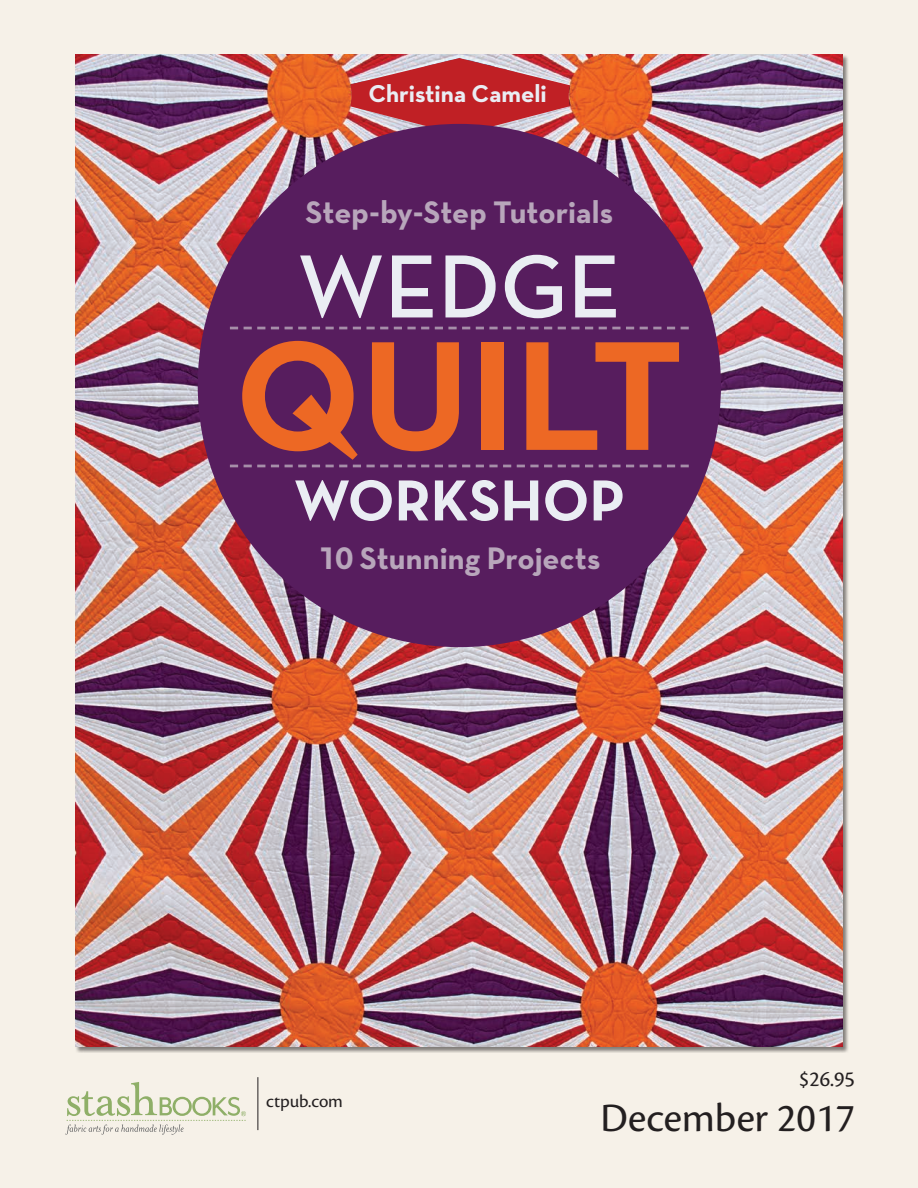
<style>
.page{position:relative;width:918px;height:1188px;background:#f6f1e8}
.page>*{position:absolute;margin:0;border:0;box-sizing:border-box;transform-origin:0 0}
.t1{font:700 158.25px "Neutraface Text";color:#ed6824}
.t2{font:600 91.2px "Neutraface Text";color:#eaedf3}
.t3{font:700 58.8px "Neutraface Text";color:#eaedf3}
.t4{font:42px "Cronos Pro";color:#231f20}
.t5{font:700 31.8px "Neutraface Text";color:#b8a6bb}
.t6{font:700 24.9px "Neutraface Text";color:#eaedf3}
.t7{font:22.5px "Cronos Pro";color:#231f20}
.t8{font:18.6px "Cronos Pro";letter-spacing:-.01em;color:#231f20}
</style>
<div class="page">
<svg style="left:65px;top:1082px;width:181px;height:53px"></svg>
<hr style="left:258px;top:1077px;width:1px;height:53px;background:#231f20">
<img style="left:76px;top:54px;width:766px;height:993px">
<svg style="left:350px;top:58px;width:220px;height:77px;background:#c54d53"></svg>
<div style="left:198px;top:124px;width:523px;height:523px;background:#571d5e;border-radius:50%"></div>
<svg style="left:230px;top:327px;width:459px;height:2px"></svg>
<svg style="left:230px;top:395px;width:459px;height:72px"></svg>
<p class="t6" style="left:369px;top:77px;width:180px">Christina Cameli</p>
<p class="t5" style="left:306px;top:192px;width:309px">Step-by-Step Tutorials</p>
<p class="t2" style="left:297px;top:229px;width:325px">WEDGE</p>
<p class="t1" style="left:235px;top:294px;width:451px">OUILT</p>
<p class="t3" style="left:294px;top:463px;width:332px">WORKSHOP</p>
<p class="t5" style="left:318px;top:538px;width:284px">10 Stunning Projects</p>
<p class="t8" style="left:266px;top:1091px;width:78px">ctpub.com</p>
<p class="t7" style="left:799px;top:1066px;width:58px">$26.95</p>
<h3 class="t4" style="left:600px;top:1093px;width:256px">December 2017</h3>
</div>
